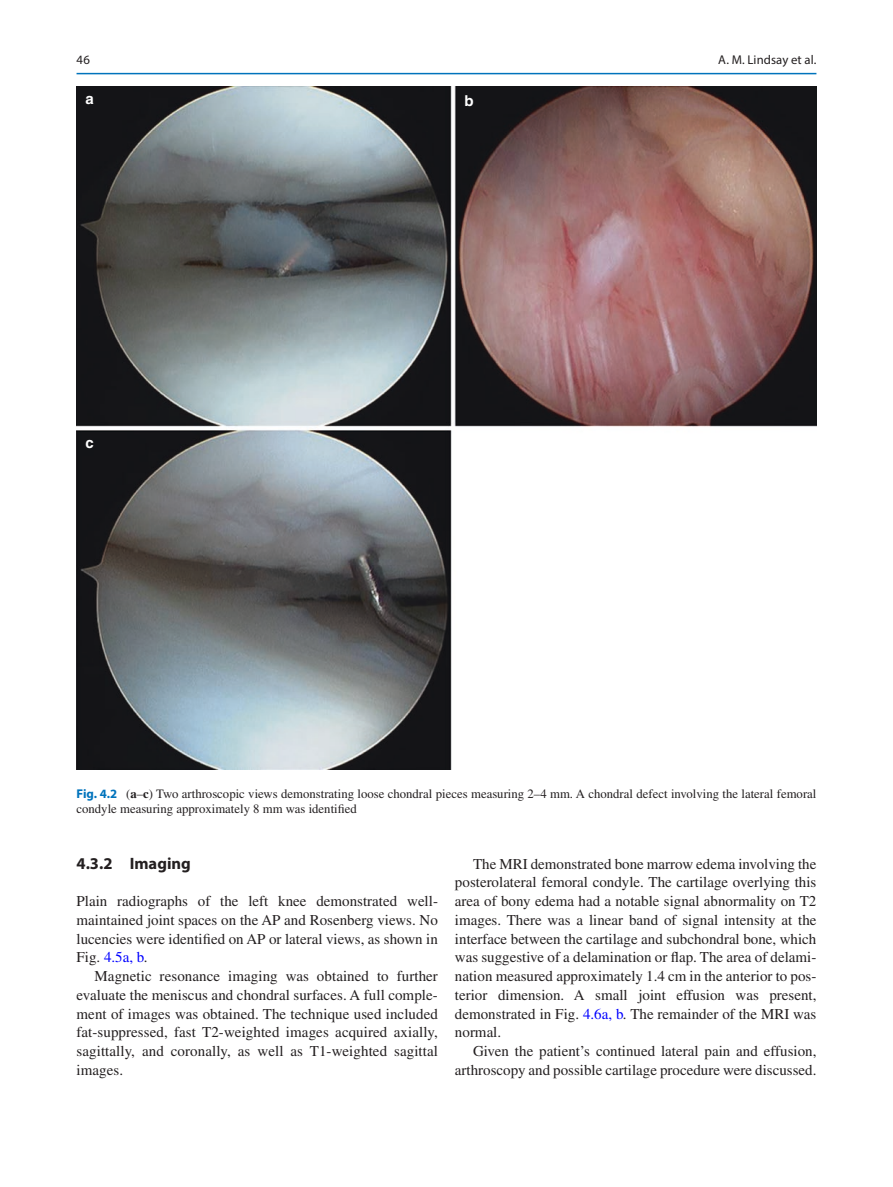
<style>
.page{position:relative;width:893px;height:1187px;background:#fff}
.page>*{position:absolute;margin:0;border:0;box-sizing:border-box;transform-origin:0 0}
.t1{font:700 16.5px "Myriad Pro";color:#231f20}
.t2{font:15px/18.8px "Times LT Std";color:#231f20;text-align:justify}
.t3{font:700 15px "Helvetica";color:#fff}
.t4{font:12.75px/15px "Times LT Std";color:#231f20}
.t5{font:12.75px "Myriad Pro Regular 2";letter-spacing:.005em;color:#231f20}
.t6{font:12.75px "Myriad Pro";color:#231f20}
.s1{font-family:"Myriad Pro";font-weight:700;color:#0073bc}
.s2{font-weight:700}
.s3{color:#00f}
</style>
<div class="page">
<img style="left:77px;top:87px;width:739px;height:682px">
<hr style="left:77px;top:73px;width:739px;height:1px;background:#0073bc">
<p class="t6" style="left:77px;top:52px;width:15px">46</p>
<p class="t3" style="left:85px;top:90px;width:10px">a</p>
<p class="t3" style="left:85px;top:433px;width:10px">c</p>
<p class="t3" style="left:464px;top:92px;width:11px">b</p>
<p class="t5" style="left:718px;top:52px;width:100px">A. M. Lindsay et al.</p>
<p class="t4" style="left:77px;top:786px;width:741px"><span class="s1">Fig. 4.2</span> (<span class="s2">a</span>–<span class="s2">c</span>) Two arthroscopic views demonstrating loose chondral pieces measuring 2–4 mm. A chondral defect involving the lateral femoral condyle measuring approximately 8 mm was identified</p>
<p class="t1" style="left:77px;top:852px;width:116px">4.3.2 Imaging</p>
<p class="t2" style="left:77px;top:891px;width:363px">Plain radiographs of the left knee demonstrated well&shy;maintained joint spaces on the AP and Rosenberg views. No lucencies were identified on AP or lateral views, as shown in Fig. <span class="s3">4.5a, b</span>.</p>
<p class="t2" style="left:77px;top:966px;width:363px;text-indent:18px">Magnetic resonance imaging was obtained to further evaluate the meniscus and chondral surfaces. A full comple&shy;ment of images was obtained. The technique used included fat-suppressed, fast T2-weighted images acquired axially, sagittally, and coronally, as well as T1-weighted sagittal images.</p>
<p class="t2" style="left:455px;top:854px;width:363px;text-indent:18px">The MRI demonstrated bone marrow edema involving the posterolateral femoral condyle. The cartilage overlying this area of bony edema had a notable signal abnormality on T2 images. There was a linear band of signal intensity at the interface between the cartilage and subchondral bone, which was suggestive of a delamination or flap. The area of delami&shy;nation measured approximately 1.4 cm in the anterior to pos&shy;terior dimension. A small joint effusion was present, demonstrated in Fig. <span class="s3">4.6a, b</span>. The remainder of the MRI was normal.</p>
<p class="t2" style="left:455px;top:1041px;width:363px;text-align:right">Given the patient’s continued lateral pain and effusion, arthroscopy and possible cartilage procedure were discussed.</p>
</div>
